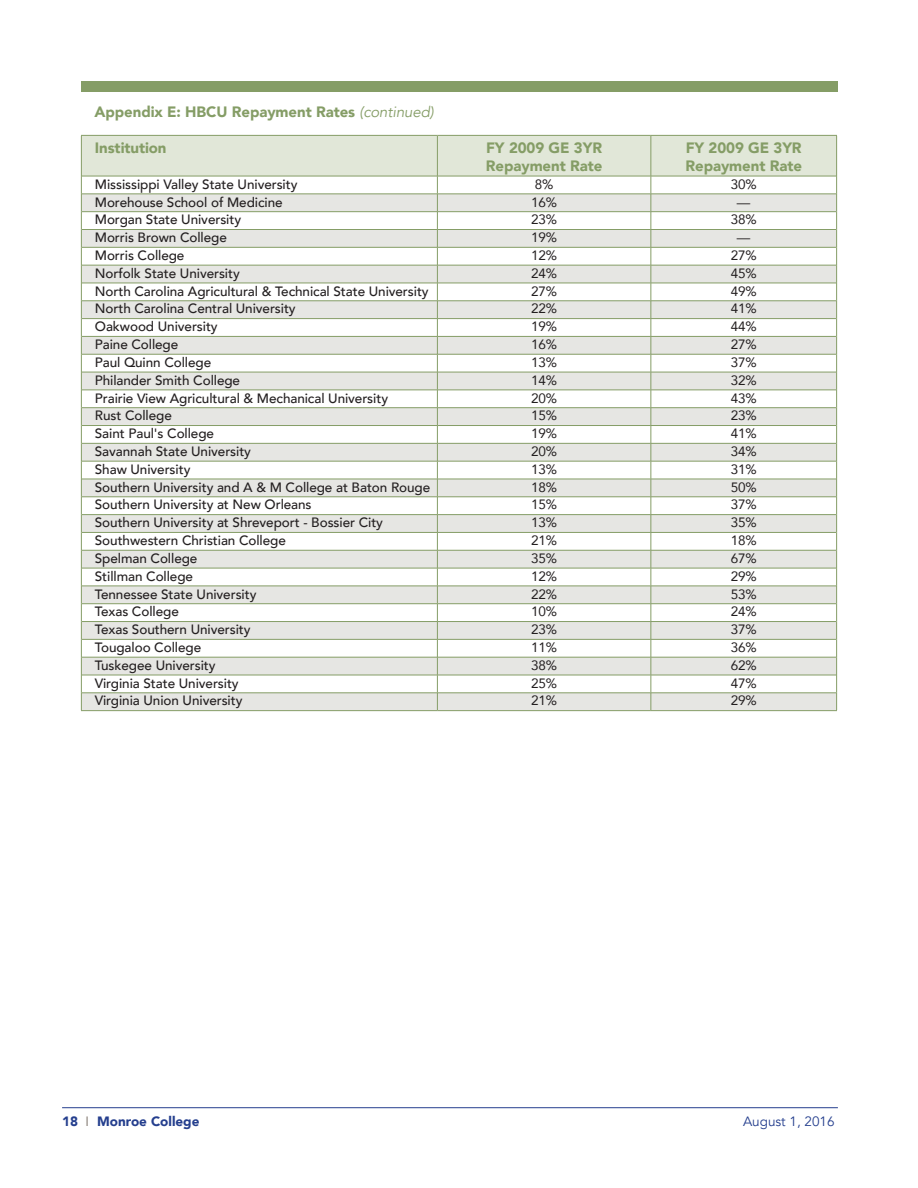
<style>
.page{position:relative;width:918px;height:1188px;background:#fff}
.page>*{position:absolute;margin:0;border:0;box-sizing:border-box;transform-origin:0 0}
.bodytext{font:900 15px/18px "Avenir";letter-spacing:-.005em;color:#859d66}
.bodytext-2{font:500 13.5px "Avenir";letter-spacing:-.005em;color:#231f20}
.bodytext-3{font:13.5px "Avenir";letter-spacing:-.005em;color:#231f20}
.t1{font:900 13.5px "Avenir";color:#253f8e}
.t2{font:13.5px "Avenir";color:#253f8e}
.s1{font-weight:400;font-style:italic}
.s2{font-weight:400;color:#8d847d}
</style>
<div class="page">
<hr style="left:62px;top:1107px;width:776px;height:1px;background:#253f8e">
<div style="left:81px;top:81px;width:757px;height:11px;background:#859d66"></div>
<svg style="left:81px;top:135px;width:756px;height:575px"></svg>
<hr style="left:81px;top:710px;width:356px;height:1px;background:#859d66">
<hr style="left:437px;top:710px;width:214px;height:1px;background:#859d66">
<hr style="left:651px;top:710px;width:186px;height:1px;background:#859d66">
<p class="bodytext" style="left:94px;top:102px;width:341px">Appendix E: HBCU Repayment Rates <span class="s1">(continued)</span></p>
<p class="bodytext" style="left:95px;top:138px;width:73px">Institution</p>
<p class="bodytext" style="left:486px;top:138px;width:118px">FY 2009 GE 3YR<br>Repayment Rate</p>
<p class="bodytext" style="left:685px;top:138px;width:118px">FY 2009 GE 3YR<br>Repayment Rate</p>
<p class="bodytext-2" style="left:95px;top:172px;width:204px">Mississippi Valley State University</p>
<p class="bodytext-3" style="left:535px;top:173px;width:20px">8%</p>
<p class="bodytext-3" style="left:731px;top:173px;width:28px">30%</p>
<p class="bodytext-2" style="left:95px;top:190px;width:189px">Morehouse School of Medicine</p>
<p class="bodytext-3" style="left:531px;top:191px;width:28px">16%</p>
<p class="bodytext-3" style="left:737px;top:191px;width:15px">—</p>
<p class="bodytext-2" style="left:95px;top:208px;width:148px">Morgan State University</p>
<p class="bodytext-3" style="left:531px;top:209px;width:28px">23%</p>
<p class="bodytext-3" style="left:731px;top:209px;width:28px">38%</p>
<p class="bodytext-2" style="left:95px;top:226px;width:133px">Morris Brown College</p>
<p class="bodytext-3" style="left:531px;top:227px;width:28px">19%</p>
<p class="bodytext-3" style="left:737px;top:227px;width:15px">—</p>
<p class="bodytext-2" style="left:95px;top:244px;width:91px">Morris College</p>
<p class="bodytext-3" style="left:531px;top:244px;width:28px">12%</p>
<p class="bodytext-3" style="left:731px;top:244px;width:28px">27%</p>
<p class="bodytext-2" style="left:95px;top:261px;width:146px">Norfolk State University</p>
<p class="bodytext-3" style="left:531px;top:262px;width:28px">24%</p>
<p class="bodytext-3" style="left:731px;top:262px;width:28px">45%</p>
<p class="bodytext-2" style="left:95px;top:279px;width:335px">North Carolina Agricultural &amp; Technical State University</p>
<p class="bodytext-3" style="left:531px;top:280px;width:28px">27%</p>
<p class="bodytext-3" style="left:731px;top:280px;width:28px">49%</p>
<p class="bodytext-2" style="left:95px;top:297px;width:202px">North Carolina Central University</p>
<p class="bodytext-3" style="left:531px;top:298px;width:28px">22%</p>
<p class="bodytext-3" style="left:731px;top:298px;width:28px">41%</p>
<p class="bodytext-2" style="left:95px;top:315px;width:124px">Oakwood University</p>
<p class="bodytext-3" style="left:531px;top:316px;width:28px">19%</p>
<p class="bodytext-3" style="left:731px;top:316px;width:28px">44%</p>
<p class="bodytext-2" style="left:95px;top:333px;width:85px">Paine College</p>
<p class="bodytext-3" style="left:531px;top:334px;width:28px">16%</p>
<p class="bodytext-3" style="left:731px;top:334px;width:28px">27%</p>
<p class="bodytext-2" style="left:95px;top:351px;width:118px">Paul Quinn College</p>
<p class="bodytext-3" style="left:531px;top:351px;width:28px">13%</p>
<p class="bodytext-3" style="left:731px;top:351px;width:28px">37%</p>
<p class="bodytext-2" style="left:95px;top:368px;width:147px">Philander Smith College</p>
<p class="bodytext-3" style="left:531px;top:369px;width:28px">14%</p>
<p class="bodytext-3" style="left:731px;top:369px;width:28px">32%</p>
<p class="bodytext-2" style="left:95px;top:386px;width:295px">Prairie View Agricultural &amp; Mechanical University</p>
<p class="bodytext-3" style="left:531px;top:387px;width:28px">20%</p>
<p class="bodytext-3" style="left:731px;top:387px;width:28px">43%</p>
<p class="bodytext-2" style="left:95px;top:404px;width:79px">Rust College</p>
<p class="bodytext-3" style="left:531px;top:405px;width:28px">15%</p>
<p class="bodytext-3" style="left:731px;top:405px;width:28px">23%</p>
<p class="bodytext-2" style="left:95px;top:422px;width:121px">Saint Paul's College</p>
<p class="bodytext-3" style="left:531px;top:423px;width:28px">19%</p>
<p class="bodytext-3" style="left:731px;top:423px;width:28px">41%</p>
<p class="bodytext-2" style="left:95px;top:440px;width:158px">Savannah State University</p>
<p class="bodytext-3" style="left:531px;top:440px;width:28px">20%</p>
<p class="bodytext-3" style="left:731px;top:440px;width:28px">34%</p>
<p class="bodytext-2" style="left:95px;top:457px;width:97px">Shaw University</p>
<p class="bodytext-3" style="left:531px;top:458px;width:28px">13%</p>
<p class="bodytext-3" style="left:731px;top:458px;width:28px">31%</p>
<p class="bodytext-2" style="left:95px;top:475px;width:337px">Southern University and A &amp; M College at Baton Rouge</p>
<p class="bodytext-3" style="left:531px;top:476px;width:28px">18%</p>
<p class="bodytext-3" style="left:731px;top:476px;width:28px">50%</p>
<p class="bodytext-2" style="left:95px;top:493px;width:218px">Southern University at New Orleans</p>
<p class="bodytext-3" style="left:531px;top:494px;width:28px">15%</p>
<p class="bodytext-3" style="left:731px;top:494px;width:28px">37%</p>
<p class="bodytext-2" style="left:95px;top:511px;width:290px">Southern University at Shreveport - Bossier City</p>
<p class="bodytext-3" style="left:531px;top:512px;width:28px">13%</p>
<p class="bodytext-3" style="left:731px;top:512px;width:28px">35%</p>
<p class="bodytext-2" style="left:95px;top:529px;width:193px">Southwestern Christian College</p>
<p class="bodytext-3" style="left:531px;top:530px;width:28px">21%</p>
<p class="bodytext-3" style="left:731px;top:530px;width:28px">18%</p>
<p class="bodytext-2" style="left:95px;top:547px;width:104px">Spelman College</p>
<p class="bodytext-3" style="left:531px;top:547px;width:28px">35%</p>
<p class="bodytext-3" style="left:731px;top:547px;width:28px">67%</p>
<p class="bodytext-2" style="left:95px;top:564px;width:100px">Stillman College</p>
<p class="bodytext-3" style="left:531px;top:565px;width:28px">12%</p>
<p class="bodytext-3" style="left:731px;top:565px;width:28px">29%</p>
<p class="bodytext-2" style="left:95px;top:582px;width:163px">Tennessee State University</p>
<p class="bodytext-3" style="left:531px;top:583px;width:28px">22%</p>
<p class="bodytext-3" style="left:731px;top:583px;width:28px">53%</p>
<p class="bodytext-2" style="left:95px;top:600px;width:85px">Texas College</p>
<p class="bodytext-3" style="left:531px;top:601px;width:28px">10%</p>
<p class="bodytext-3" style="left:731px;top:601px;width:28px">24%</p>
<p class="bodytext-2" style="left:95px;top:618px;width:157px">Texas Southern University</p>
<p class="bodytext-3" style="left:531px;top:619px;width:28px">23%</p>
<p class="bodytext-3" style="left:731px;top:619px;width:28px">37%</p>
<p class="bodytext-2" style="left:95px;top:636px;width:108px">Tougaloo College</p>
<p class="bodytext-3" style="left:531px;top:636px;width:28px">11%</p>
<p class="bodytext-3" style="left:731px;top:636px;width:28px">36%</p>
<p class="bodytext-2" style="left:95px;top:653px;width:122px">Tuskegee University</p>
<p class="bodytext-3" style="left:531px;top:654px;width:28px">38%</p>
<p class="bodytext-3" style="left:731px;top:654px;width:28px">62%</p>
<p class="bodytext-2" style="left:95px;top:671px;width:145px">Virginia State University</p>
<p class="bodytext-3" style="left:531px;top:672px;width:28px">25%</p>
<p class="bodytext-3" style="left:731px;top:672px;width:28px">47%</p>
<p class="bodytext-2" style="left:95px;top:689px;width:149px">Virginia Union University</p>
<p class="bodytext-3" style="left:531px;top:690px;width:28px">21%</p>
<p class="bodytext-3" style="left:731px;top:690px;width:28px">29%</p>
<p class="t1" style="left:62px;top:1110px;width:139px">18 <span class="s2">I</span> Monroe College</p>
<p class="t2" style="left:743px;top:1113px;width:93px">August 1, 2016</p>
</div>
